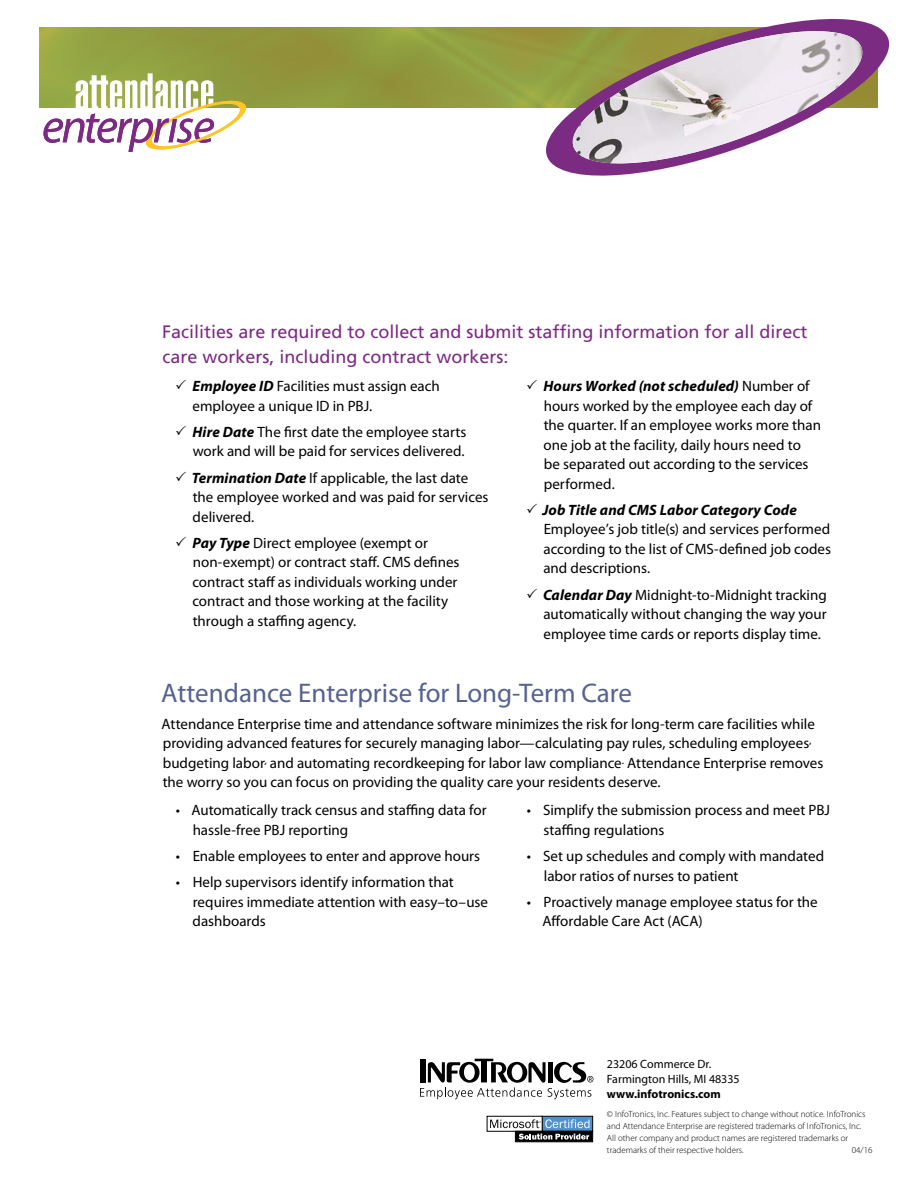
<style>
.page{position:relative;width:918px;height:1188px;background:#fff}
.page>*{position:absolute;margin:0;border:0;box-sizing:border-box;transform-origin:0 0}
.Heading_3{font:27px "Myriad Pro";color:#546292}
.intro_paragraph{font:18px/25.5px "Frutiger";color:#7c2b83}
.checklist_bullets{font:15px/19.5px "Myriad Pro";color:#000}
.bulletlist{font:15px/19.5px "Myriad Pro";color:#000}
.text{font:15px/19.5px "Myriad Pro";color:#000}
.t1{font:12px/15px "Myriad Pro";color:#000}
.t2{font:700 12px "Myriad Pro";color:#000}
.t3{font:300 9px/12px "Myriad Pro";color:#000}
.s1{font-weight:700;font-style:italic}
</style>
<div class="page">
<div style="left:542px;top:1116px;width:51px;height:16px;background:#5091cd;border:1px solid #000"></div>
<svg style="left:487px;top:1116px;width:55px;height:16px"></svg>
<svg style="left:490px;top:1119px;width:99px;height:9px"></svg>
<svg style="left:515px;top:1131px;width:78px;height:11px"></svg>
<svg style="left:519px;top:1134px;width:70px;height:6px"></svg>
<svg style="left:420px;top:1059px;width:173px;height:40px"></svg>
<svg style="left:39px;top:27px;width:498px;height:81px;background:#929b3f"></svg>
<svg style="left:44px;top:73px;width:202px;height:79px"></svg>
<svg style="left:537px;top:18px;width:353px;height:158px"></svg>
<svg style="left:565px;top:24px;width:305px;height:7px"></svg>
<img style="left:565px;top:31px;width:305px;height:140px">
<p class="intro_paragraph" style="left:162px;top:319px;width:647px">Facilities are required to collect and submit staffing information for all direct care workers, including contract workers:</p>
<p class="checklist_bullets" style="left:192px;top:376px;width:249px"><span class="s1">Employee ID</span> Facilities must assign each employee a unique ID in PBJ.</p>
<p class="checklist_bullets" style="left:192px;top:422px;width:275px"><span class="s1">Hire Date</span> The first date the employee starts work and will be paid for services delivered.</p>
<p class="checklist_bullets" style="left:192px;top:468px;width:298px"><span class="s1">Termination Date</span> If applicable, the last date the employee worked and was paid for services delivered.</p>
<p class="checklist_bullets" style="left:192px;top:533px;width:269px"><span class="s1">Pay Type</span> Direct employee (exempt or non-exempt) or contract staff. CMS defines contract staff as individuals working under contract and those working at the facility through a staffing agency.</p>
<p class="checklist_bullets" style="left:543px;top:376px;width:279px"><span class="s1">Hours Worked (not scheduled)</span> Number of hours worked by the employee each day of the quarter. If an employee works more than one job at the facility, daily hours need to<br>be separated out according to the services performed.</p>
<p class="checklist_bullets" style="left:542px;top:500px;width:290px"><span class="s1">Job Title and CMS Labor Category Code </span>Employee’s job title(s) and services performed according to the list of CMS-defined job codes and descriptions.</p>
<p class="checklist_bullets" style="left:543px;top:585px;width:285px;text-align:justify"><span class="s1">Calendar Day</span> Midnight-to-Midnight tracking automatically without changing the way your employee time cards or reports display time.</p>
<p class="Heading_3" style="left:161px;top:677px;width:472px">Attendance Enterprise for Long-Term Care</p>
<p class="text" style="left:161px;top:714px;width:663px">Attendance Enterprise time and attendance software minimizes the risk for long-term care facilities while providing advanced features for securely managing labor—calculating pay rules, scheduling employees, budgeting labor, and automating recordkeeping for labor law compliance. Attendance Enterprise removes the worry so you can focus on providing the quality care your residents deserve.</p>
<p class="bulletlist" style="left:193px;top:800px;width:296px;text-indent:-17px">• Automatically track census and staffing data for hassle-free PBJ reporting</p>
<p class="bulletlist" style="left:176px;top:846px;width:306px">• Enable employees to enter and approve hours</p>
<p class="bulletlist" style="left:193px;top:872px;width:297px;text-indent:-17px">• Help supervisors identify information that requires immediate attention with easy–to–use dashboards</p>
<p class="bulletlist" style="left:543px;top:800px;width:288px;text-indent:-17px">• Simplify the submission process and meet PBJ staffing regulations</p>
<p class="bulletlist" style="left:544px;top:846px;width:282px;text-indent:-17px">• Set up schedules and comply with mandated labor ratios of nurses to patient</p>
<p class="bulletlist" style="left:542px;top:892px;width:277px;text-indent:-16px">• Proactively manage employee status for the<br>Affordable Care Act (ACA)</p>
<p class="t1" style="left:607px;top:1056px;width:134px">23206 Commerce Dr.<br>Farmington Hills, MI 48335</p>
<p class="t2" style="left:607px;top:1087px;width:115px">www.infotronics.com</p>
<p class="t3" style="left:607px;top:1108px;width:260px">© InfoTronics, Inc. Features subject to change without notice. InfoTronics and Attendance Enterprise are registered trademarks of InfoTronics, Inc.<br>All other company and product names are registered trademarks or trademarks of their respective holders.</p>
<p class="t3" style="left:852px;top:1144px;width:22px">04/16</p>
</div>
